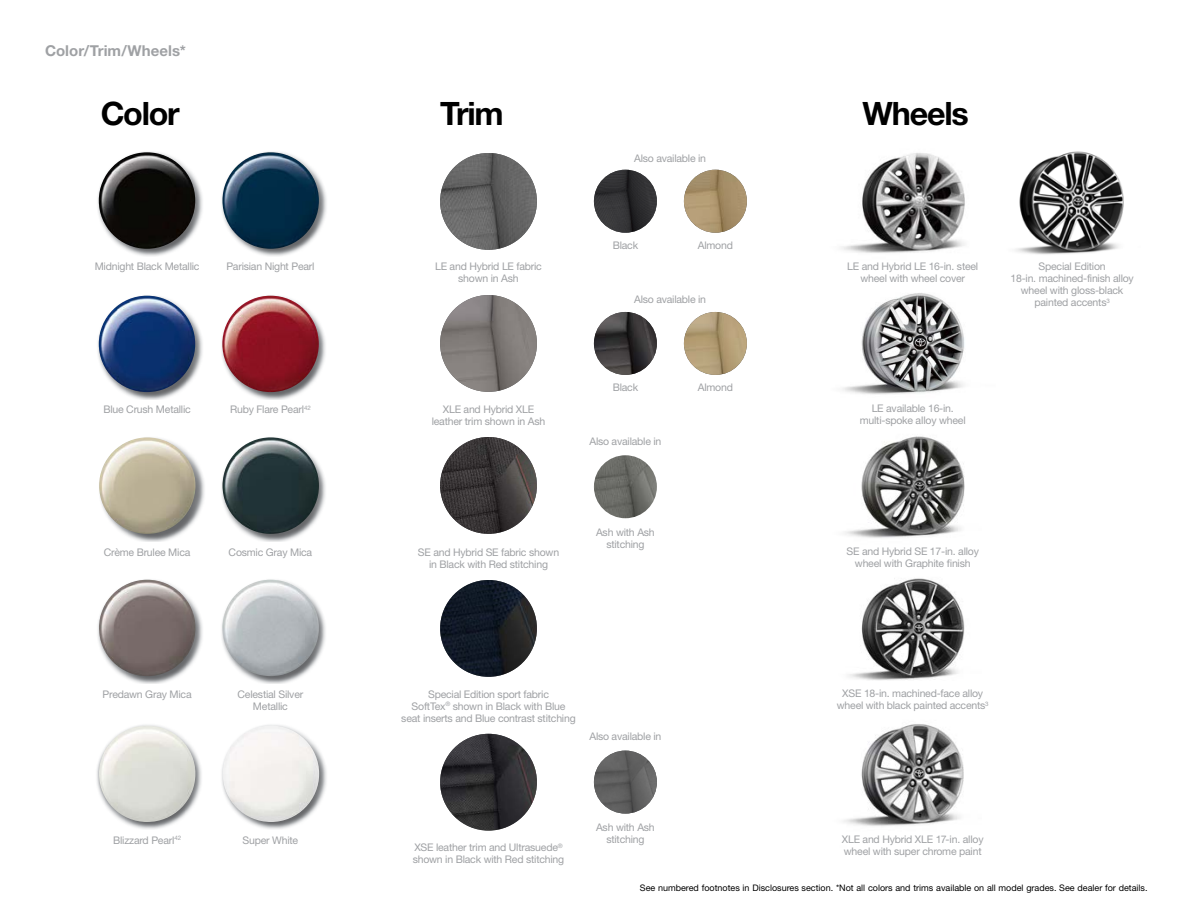
<style>
.page{position:relative;width:1188px;height:918px;background:#fff}
.page>*{position:absolute;margin:0;border:0;box-sizing:border-box;transform-origin:0 0}
.t1{font:700 32.25px "Helvetica Neue LT Std";letter-spacing:-.04em;color:#000}
.t2{font:700 15px "Helvetica Neue LT Std";letter-spacing:.005em;color:#9fa1a4}
.t3{font:10.5px/12px "Helvetica Neue LT Std";letter-spacing:-.02em;color:#9fa1a4;text-align:center}
.t4{font:9px "Helvetica Neue LT Std";color:#000}
</style>
<div class="page">
<img style="left:845px;top:436px;width:120px;height:102px">
<img style="left:841px;top:153px;width:124px;height:100px">
<img style="left:1015px;top:151px;width:109px;height:104px">
<img style="left:849px;top:578px;width:116px;height:102px">
<img style="left:843px;top:724px;width:121px;height:102px">
<img style="left:98px;top:152px;width:105px;height:104px">
<img style="left:98px;top:295px;width:105px;height:105px">
<img style="left:99px;top:438px;width:106px;height:104px">
<img style="left:98px;top:579px;width:105px;height:105px">
<img style="left:97px;top:725px;width:105px;height:104px">
<img style="left:221px;top:295px;width:105px;height:105px">
<img style="left:221px;top:437px;width:105px;height:105px">
<img style="left:221px;top:579px;width:105px;height:105px">
<img style="left:222px;top:725px;width:105px;height:104px">
<img style="left:99px;top:152px;width:96px;height:97px;border-radius:48px">
<img style="left:99px;top:296px;width:96px;height:96px;border-radius:48px">
<img style="left:99px;top:437px;width:97px;height:97px;border-radius:48px">
<img style="left:99px;top:580px;width:96px;height:96px;border-radius:48px">
<img style="left:99px;top:726px;width:96px;height:96px;border-radius:48px">
<img style="left:222px;top:152px;width:105px;height:104px">
<img style="left:222px;top:152px;width:97px;height:97px;border-radius:48px">
<img style="left:222px;top:296px;width:97px;height:96px;border-radius:48px">
<img style="left:223px;top:437px;width:96px;height:97px;border-radius:48px">
<img style="left:222px;top:580px;width:97px;height:96px;border-radius:48px">
<img style="left:223px;top:726px;width:96px;height:96px;border-radius:48px">
<img style="left:594px;top:170px;width:63px;height:63px;border-radius:32px">
<img style="left:684px;top:170px;width:63px;height:63px;border-radius:32px">
<img style="left:594px;top:312px;width:63px;height:63px;border-radius:32px">
<img style="left:684px;top:312px;width:63px;height:63px;border-radius:32px">
<img style="left:440px;top:153px;width:97px;height:97px;border-radius:48px">
<img style="left:440px;top:295px;width:97px;height:97px;border-radius:48px">
<img style="left:594px;top:455px;width:63px;height:63px;border-radius:32px">
<img style="left:440px;top:437px;width:97px;height:97px;border-radius:48px">
<img style="left:594px;top:751px;width:63px;height:63px;border-radius:32px">
<img style="left:440px;top:580px;width:97px;height:97px;border-radius:48px">
<img style="left:440px;top:734px;width:97px;height:97px;border-radius:48px">
<img style="left:842px;top:293px;width:123px;height:102px">
<h2 class="t2" style="left:45px;top:41px;width:142px">Color/Trim/Wheels*</h2>
<h1 class="t1" style="left:101px;top:94px;width:81px">Color</h1>
<h1 class="t1" style="left:862px;top:94px;width:108px">Wheels</h1>
<h1 class="t1" style="left:440px;top:94px;width:65px">Trim</h1>
<p class="t3" style="left:634px;top:152px;width:73px">Also available in</p>
<p class="t3" style="left:613px;top:239px;width:27px">Black</p>
<p class="t3" style="left:698px;top:239px;width:37px">Almond</p>
<p class="t3" style="left:95px;top:261px;width:106px">Midnight Black Metallic</p>
<p class="t3" style="left:226px;top:261px;width:90px">Parisian Night Pearl</p>
<p class="t3" style="left:435px;top:261px;width:108px">LE and Hybrid LE fabric shown in Ash</p>
<p class="t3" style="left:634px;top:293px;width:73px">Also available in</p>
<p class="t3" style="left:847px;top:261px;width:133px">LE and Hybrid LE 16-in. steel wheel with wheel cover</p>
<p class="t3" style="left:1010px;top:261px;width:125px">Special Edition<br>18-in. machined-finish alloy wheel with gloss-black painted accents<sup>3</sup></p>
<p class="t3" style="left:613px;top:382px;width:27px">Black</p>
<p class="t3" style="left:698px;top:382px;width:37px">Almond</p>
<p class="t3" style="left:103px;top:403px;width:89px">Blue Crush Metallic</p>
<p class="t3" style="left:230px;top:403px;width:82px">Ruby Flare Pearl<sup>42</sup></p>
<p class="t3" style="left:432px;top:403px;width:115px">XLE and Hybrid XLE leather trim shown in Ash</p>
<p class="t3" style="left:860px;top:402px;width:107px">LE available 16-in. multi-spoke alloy wheel</p>
<p class="t3" style="left:589px;top:435px;width:73px">Also available in</p>
<p class="t3" style="left:104px;top:546px;width:88px">Crème Brulee Mica</p>
<p class="t3" style="left:229px;top:546px;width:85px">Cosmic Gray Mica</p>
<p class="t3" style="left:418px;top:546px;width:143px">SE and Hybrid SE fabric shown in Black with Red stitching</p>
<p class="t3" style="left:596px;top:526px;width:60px">Ash with Ash stitching</p>
<p class="t3" style="left:847px;top:545px;width:134px">SE and Hybrid SE 17-in. alloy wheel with Graphite finish</p>
<p class="t3" style="left:103px;top:688px;width:90px">Predawn Gray Mica</p>
<p class="t3" style="left:238px;top:688px;width:67px">Celestial Silver<br>Metallic</p>
<p class="t3" style="left:401px;top:688px;width:176px">Special Edition sport fabric<br>SoftTex<sup>®</sup> shown in Black with Blue seat inserts and Blue contrast stitching</p>
<p class="t3" style="left:837px;top:687px;width:153px">XSE 18-in. machined-face alloy wheel with black painted accents<sup>3</sup></p>
<p class="t3" style="left:589px;top:730px;width:73px">Also available in</p>
<p class="t3" style="left:113px;top:834px;width:69px">Blizzard Pearl<sup>42</sup></p>
<p class="t3" style="left:243px;top:834px;width:57px">Super White</p>
<p class="t3" style="left:413px;top:841px;width:153px;text-align:left">XSE leather trim and Ultrasuede<sup>® </sup>shown in Black with Red stitching</p>
<p class="t3" style="left:596px;top:821px;width:60px">Ash with Ash stitching</p>
<p class="t3" style="left:842px;top:833px;width:143px;text-align:left">XLE and Hybrid XLE 17-in. alloy wheel with super chrome paint</p>
<p class="t4" style="left:640px;top:882px;width:509px">See numbered footnotes in Disclosures section. *Not all colors and trims available on all model grades. See dealer for details.</p>
</div>
